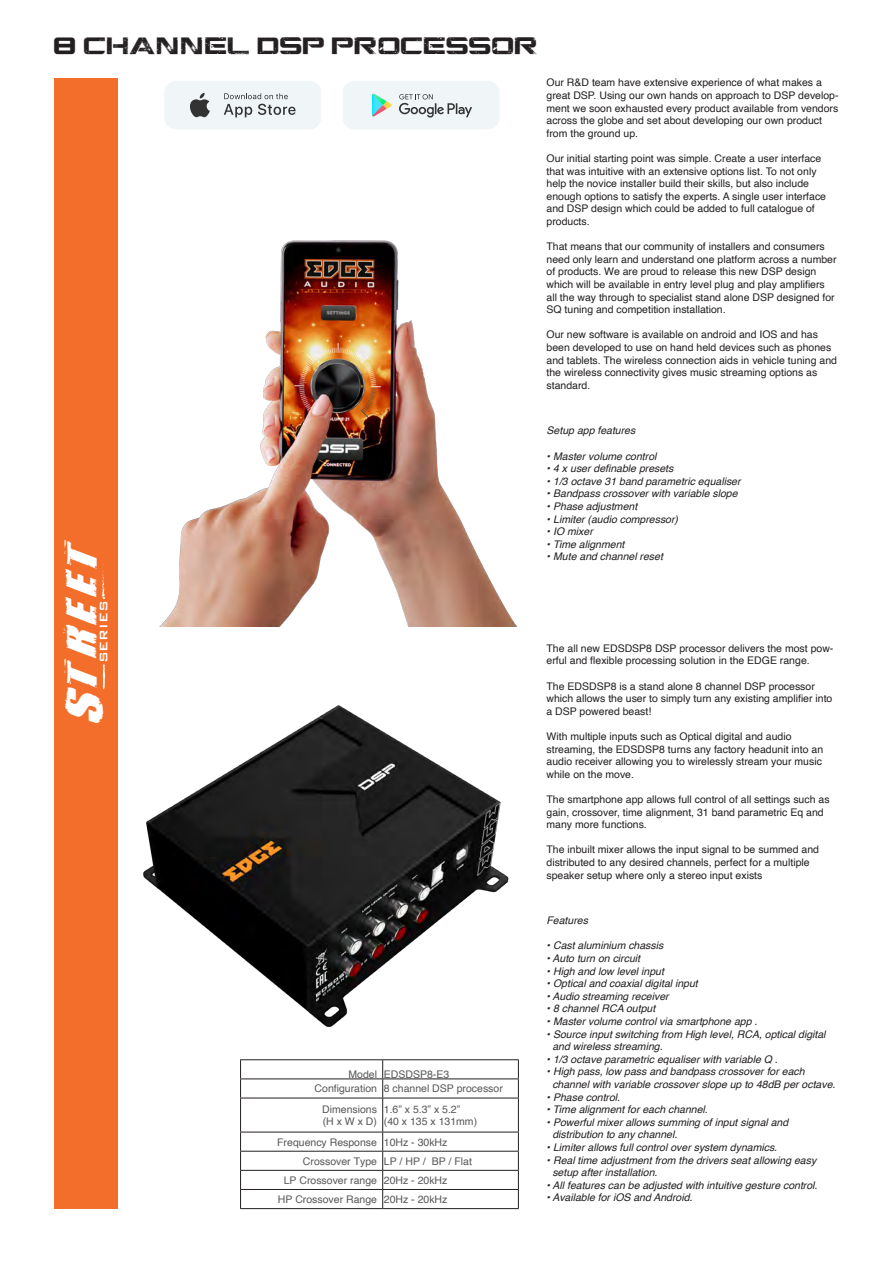
<style>
.page{position:relative;width:893px;height:1263px;background:#fff}
.page>*{position:absolute;margin:0;border:0;box-sizing:border-box;transform-origin:0 0}
.t1{font:37.95px "Revolution";color:#fff}
.t2{font:24px "CGF Locust Resistance";color:#231f20}
.t3{font:500 14.7px "Bank Gothic";color:#fff}
.t4{font:10.5px/12.6px "Helvetica";color:#231f20}
.t5{font:italic 10.5px "Helvetica";color:#231f20}
.t6{font:10.5px "Helvetica";color:#57585a}
</style>
<div class="page">
<div style="left:54px;top:79px;width:63px;height:1130px;background:#f36e2a"></div>
<svg style="left:103px;top:664px;width:3px;height:26px"></svg>
<svg style="left:102px;top:564px;width:3px;height:35px"></svg>
<img style="left:117px;top:151px;width:400px;height:476px">
<img style="left:143px;top:705px;width:366px;height:322px">
<div style="left:164px;top:81px;width:157px;height:48px;background:#f0f5f7;border-radius:12px"></div>
<svg style="left:224px;top:93px;width:72px;height:24px"></svg>
<svg style="left:190px;top:93px;width:20px;height:24px"></svg>
<div style="left:343px;top:81px;width:157px;height:48px;background:#f0f5f7;border-radius:12px"></div>
<svg style="left:399px;top:94px;width:73px;height:24px"></svg>
<svg style="left:372px;top:94px;width:20px;height:23px"></svg>
<hr style="left:240px;top:1059px;width:143px;height:1px;background:#231f20">
<hr style="left:383px;top:1059px;width:136px;height:1px;background:#231f20">
<hr style="left:240px;top:1078px;width:143px;height:1px;background:#231f20">
<svg style="left:240px;top:1060px;width:1px;height:38px"></svg>
<hr style="left:383px;top:1078px;width:136px;height:1px;background:#231f20">
<svg style="left:382px;top:1060px;width:1px;height:38px"></svg>
<svg style="left:518px;top:1060px;width:1px;height:38px"></svg>
<hr style="left:240px;top:1098px;width:143px;height:1px;background:#231f20">
<hr style="left:240px;top:1098px;width:1px;height:34px;background:#231f20">
<hr style="left:383px;top:1098px;width:136px;height:1px;background:#231f20">
<hr style="left:382px;top:1098px;width:1px;height:34px;background:#231f20">
<hr style="left:518px;top:1098px;width:1px;height:34px;background:#231f20">
<hr style="left:240px;top:1132px;width:143px;height:1px;background:#231f20">
<hr style="left:383px;top:1132px;width:136px;height:1px;background:#231f20">
<hr style="left:240px;top:1151px;width:143px;height:1px;background:#231f20">
<hr style="left:383px;top:1151px;width:136px;height:1px;background:#231f20">
<hr style="left:240px;top:1170px;width:143px;height:1px;background:#231f20">
<hr style="left:383px;top:1170px;width:136px;height:1px;background:#231f20">
<hr style="left:240px;top:1189px;width:143px;height:1px;background:#231f20">
<svg style="left:240px;top:1132px;width:1px;height:76px"></svg>
<hr style="left:383px;top:1189px;width:136px;height:1px;background:#231f20">
<svg style="left:382px;top:1132px;width:1px;height:76px"></svg>
<svg style="left:518px;top:1132px;width:1px;height:76px"></svg>
<hr style="left:240px;top:1208px;width:143px;height:1px;background:#231f20">
<hr style="left:383px;top:1208px;width:136px;height:1px;background:#231f20">
<p class="t2" style="left:54px;top:36px;width:486px">8 CHANNEL DSP PROCESSOR</p>
<p class="t4" style="left:546px;top:77px;width:294px">Our R&amp;D team have extensive experience of what makes a great DSP. Using our own hands on approach to DSP develop&shy;ment we soon exhausted every product available from vendors across the globe and set about developing our own product from the ground up.</p>
<p class="t4" style="left:546px;top:152px;width:281px">Our initial starting point was simple. Create a user interface that was intuitive with an extensive options list. To not only help the novice installer build their skills, but also include enough options to satisfy the experts. A single user interface and DSP design which could be added to full catalogue of products.</p>
<p class="t4" style="left:546px;top:240px;width:292px">That means that our community of installers and consumers need only learn and understand one platform across a number of products. We are proud to release this new DSP design which will be available in entry level plug and play amplifiers all the way through to specialist stand alone DSP designed for SQ tuning and competition installation.</p>
<p class="t4" style="left:546px;top:329px;width:292px">Our new software is available on android and IOS and has been developed to use on hand held devices such as phones and tablets. The wireless connection aids in vehicle tuning and the wireless connectivity gives music streaming options as standard.</p>
<h1 class="t1" style="left:63px;top:723px;width:185px;rotate:-90deg">Street</h1>
<h3 class="t3" style="left:92px;top:663px;width:65px;rotate:-90deg">SERIES</h3>
<p class="t6" style="left:348px;top:1066px;width:30px">Model</p>
<p class="t6" style="left:384px;top:1066px;width:67px">EDSDSP8-E3</p>
<p class="t6" style="left:315px;top:1080px;width:64px">Configuration</p>
<p class="t6" style="left:384px;top:1080px;width:121px">8 channel DSP processor</p>
<p class="t6" style="left:322px;top:1101px;width:56px">Dimensions</p>
<p class="t6" style="left:323px;top:1113px;width:56px">(H x W x D)</p>
<p class="t6" style="left:384px;top:1101px;width:78px">1.6” x 5.3” x 5.2”</p>
<p class="t6" style="left:384px;top:1113px;width:95px">(40 x 135 x 131mm)</p>
<p class="t6" style="left:277px;top:1134px;width:101px">Frequency Response</p>
<p class="t6" style="left:384px;top:1134px;width:65px">10Hz - 30kHz</p>
<p class="t6" style="left:303px;top:1153px;width:76px">Crossover Type</p>
<p class="t6" style="left:384px;top:1153px;width:90px">LP / HP / BP / Flat</p>
<p class="t6" style="left:284px;top:1172px;width:95px">LP Crossover range</p>
<p class="t6" style="left:384px;top:1172px;width:65px">20Hz - 20kHz</p>
<p class="t6" style="left:278px;top:1191px;width:101px">HP Crossover Range</p>
<p class="t6" style="left:384px;top:1191px;width:65px">20Hz - 20kHz</p>
<p class="t5" style="left:547px;top:422px;width:90px">Setup app features</p>
<p class="t5" style="left:547px;top:448px;width:111px">• Master volume control</p>
<p class="t5" style="left:547px;top:460px;width:128px">• 4 x user definable presets</p>
<p class="t5" style="left:547px;top:473px;width:195px">• 1/3 octave 31 band parametric equaliser</p>
<p class="t5" style="left:547px;top:485px;width:192px">• Bandpass crossover with variable slope</p>
<p class="t5" style="left:547px;top:498px;width:92px">• Phase adjustment</p>
<p class="t5" style="left:547px;top:511px;width:133px">• Limiter (audio compressor)</p>
<p class="t5" style="left:547px;top:523px;width:48px">• IO mixer</p>
<p class="t5" style="left:547px;top:536px;width:79px">• Time alignment</p>
<p class="t5" style="left:547px;top:548px;width:118px">• Mute and channel reset</p>
<p class="t4" style="left:546px;top:642px;width:288px">The all new EDSDSP8 DSP processor delivers the most pow&shy;erful and flexible processing solution in the EDGE range.</p>
<p class="t4" style="left:546px;top:680px;width:287px">The EDSDSP8 is a stand alone 8 channel DSP processor which allows the user to simply turn any existing amplifier into a DSP powered beast!</p>
<p class="t4" style="left:546px;top:730px;width:247px">With multiple inputs such as Optical digital and audio</p>
<p class="t4" style="left:546px;top:743px;width:278px">streaming, the EDSDSP8 turns any factory headunit into an</p>
<p class="t4" style="left:546px;top:755px;width:277px">audio receiver allowing you to wirelessly stream your music</p>
<p class="t4" style="left:546px;top:768px;width:89px">while on the move.</p>
<p class="t4" style="left:546px;top:793px;width:285px">The smartphone app allows full control of all settings such as gain, crossover, time alignment, 31 band parametric Eq and many more functions.</p>
<p class="t4" style="left:546px;top:844px;width:274px">The inbuilt mixer allows the input signal to be summed and</p>
<p class="t4" style="left:546px;top:856px;width:265px">distributed to any desired channels, perfect for a multiple speaker setup where only a stereo input exists</p>
<p class="t5" style="left:546px;top:912px;width:43px">Features</p>
<p class="t5" style="left:546px;top:937px;width:118px">• Cast aluminium chassis</p>
<p class="t5" style="left:546px;top:950px;width:95px">• Auto turn on circuit</p>
<p class="t5" style="left:546px;top:963px;width:119px">• High and low level input</p>
<p class="t5" style="left:546px;top:975px;width:153px">• Optical and coaxial digital input</p>
<p class="t5" style="left:546px;top:988px;width:124px">• Audio streaming receiver</p>
<p class="t5" style="left:546px;top:1000px;width:110px">• 8 channel RCA output</p>
<p class="t5" style="left:546px;top:1013px;width:212px">• Master volume control via smartphone app .</p>
<p class="t5" style="left:546px;top:1026px;width:281px">• Source input switching from High level, RCA, optical digital</p>
<p class="t5" style="left:552px;top:1038px;width:112px">and wireless streaming.</p>
<p class="t5" style="left:546px;top:1051px;width:233px">• 1/3 octave parametric equaliser with variable Q .</p>
<p class="t5" style="left:546px;top:1063px;width:260px">• High pass, low pass and bandpass crossover for each</p>
<p class="t5" style="left:552px;top:1076px;width:285px">channel with variable crossover slope up to 48dB per octave.</p>
<p class="t5" style="left:546px;top:1089px;width:75px">• Phase control.</p>
<p class="t5" style="left:546px;top:1101px;width:163px">• Time alignment for each channel.</p>
<p class="t5" style="left:546px;top:1114px;width:243px">• Powerful mixer allows summing of input signal and</p>
<p class="t5" style="left:552px;top:1126px;width:126px">distribution to any channel.</p>
<p class="t5" style="left:546px;top:1139px;width:232px">• Limiter allows full control over system dynamics.</p>
<p class="t5" style="left:546px;top:1152px;width:271px">• Real time adjustment from the drivers seat allowing easy</p>
<p class="t5" style="left:552px;top:1164px;width:107px">setup after installation.</p>
<p class="t5" style="left:546px;top:1177px;width:272px">• All features can be adjusted with intuitive gesture control.</p>
<p class="t5" style="left:546px;top:1189px;width:147px">• Available for iOS and Android.</p>
</div>
